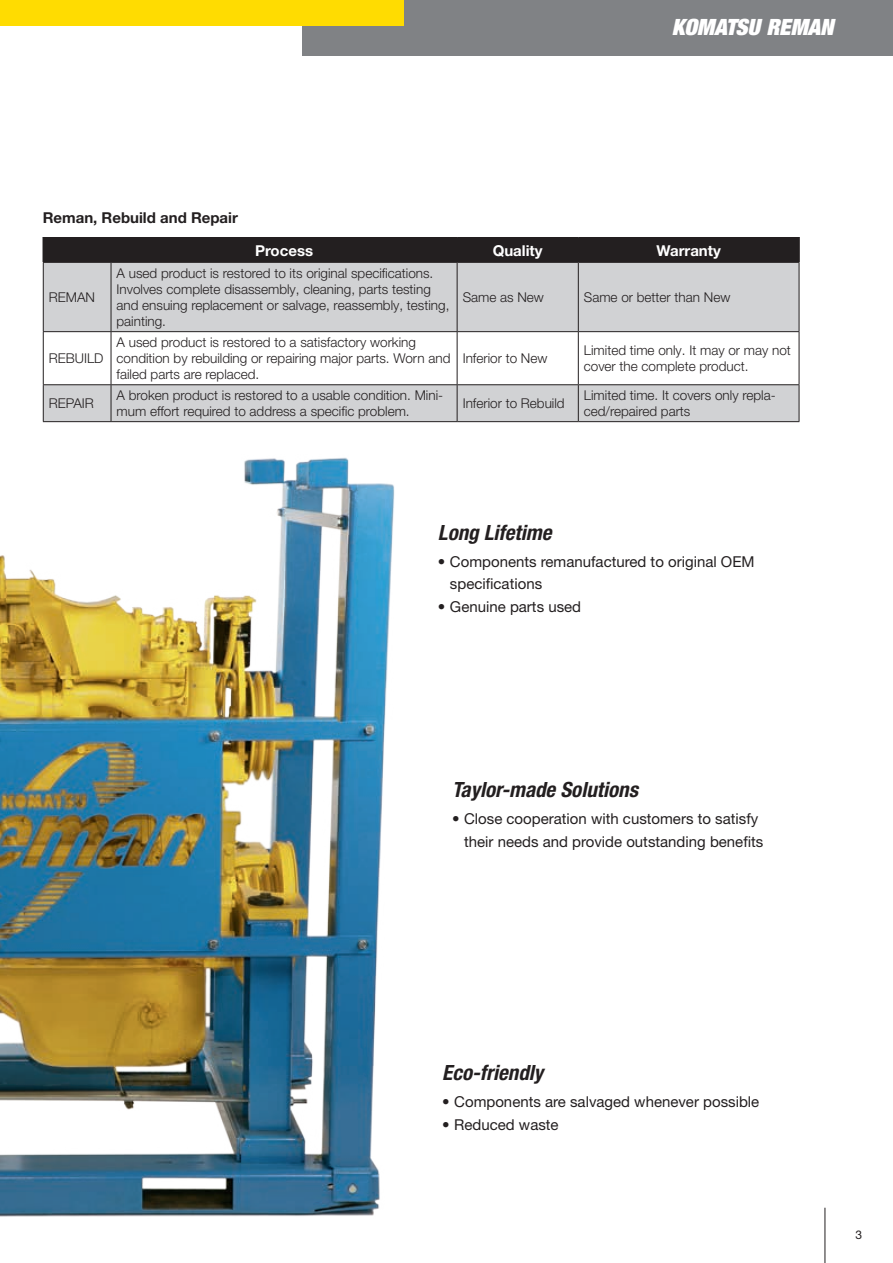
<style>
.page{position:relative;width:893px;height:1263px;background:#fff}
.page>*{position:absolute;margin:0;border:0;box-sizing:border-box;transform-origin:0 0}
.t1{font:italic 900 condensed 22.5px "Helvetica Neue LT Pro";letter-spacing:-.015em;color:#fff}
.t2{font:italic 700 condensed 21px "Helvetica Neue LT Pro";color:#231f20}
.t3{font:15px/22.5px "Helvetica Neue LT Pro";color:#231f20}
.t4{font:700 15px "Helvetica Neue LT Pro";color:#231f20}
.t5{font:700 15px "Helvetica Neue LT Pro";color:#fff}
.t6{font:300 13.5px/16.2px "Helvetica Neue LT Pro";color:#231f20}
.t7{font:12px "Helvetica Neue LT Pro";color:#231f20}
</style>
<div class="page">
<img style="left:0;top:457px;width:395px;height:760px">
<div style="left:303px;top:0;width:590px;height:55px;background:#808285"></div>
<div style="left:0;top:0;width:404px;height:26px;background:#ffdc01"></div>
<hr style="left:825px;top:1208px;width:1px;height:55px;background:#231f20">
<svg style="left:44px;top:263px;width:755px;height:158px;fill:#d1d2d4"></svg>
<div style="left:43px;top:238px;width:755px;height:24px;background:#231f20"></div>
<hr style="left:798px;top:238px;width:2px;height:24px;background:#231f20">
<hr style="left:43px;top:262px;width:68px;height:1px;background:#231f20">
<hr style="left:43px;top:263px;width:1px;height:68px;background:#231f20">
<hr style="left:111px;top:262px;width:346px;height:1px;background:#231f20">
<hr style="left:111px;top:263px;width:1px;height:68px;background:#231f20">
<hr style="left:457px;top:262px;width:121px;height:1px;background:#231f20">
<hr style="left:457px;top:263px;width:1px;height:68px;background:#231f20">
<hr style="left:578px;top:262px;width:221px;height:1px;background:#231f20">
<hr style="left:578px;top:263px;width:1px;height:68px;background:#231f20">
<hr style="left:799px;top:263px;width:1px;height:68px;background:#231f20">
<hr style="left:43px;top:331px;width:68px;height:1px;background:#231f20">
<hr style="left:43px;top:332px;width:1px;height:52px;background:#231f20">
<hr style="left:111px;top:331px;width:346px;height:1px;background:#231f20">
<hr style="left:111px;top:332px;width:1px;height:52px;background:#231f20">
<hr style="left:457px;top:331px;width:121px;height:1px;background:#231f20">
<hr style="left:457px;top:332px;width:1px;height:52px;background:#231f20">
<hr style="left:578px;top:331px;width:221px;height:1px;background:#231f20">
<hr style="left:578px;top:332px;width:1px;height:52px;background:#231f20">
<hr style="left:799px;top:332px;width:1px;height:52px;background:#231f20">
<hr style="left:43px;top:384px;width:68px;height:1px;background:#231f20">
<hr style="left:43px;top:385px;width:1px;height:36px;background:#231f20">
<hr style="left:111px;top:384px;width:346px;height:1px;background:#231f20">
<hr style="left:111px;top:385px;width:1px;height:36px;background:#231f20">
<hr style="left:457px;top:384px;width:121px;height:1px;background:#231f20">
<hr style="left:457px;top:385px;width:1px;height:36px;background:#231f20">
<hr style="left:578px;top:384px;width:221px;height:1px;background:#231f20">
<hr style="left:578px;top:385px;width:1px;height:36px;background:#231f20">
<hr style="left:799px;top:385px;width:1px;height:36px;background:#231f20">
<hr style="left:43px;top:421px;width:68px;height:1px;background:#231f20">
<hr style="left:111px;top:421px;width:346px;height:1px;background:#231f20">
<hr style="left:457px;top:421px;width:121px;height:1px;background:#231f20">
<hr style="left:578px;top:421px;width:221px;height:1px;background:#231f20">
<hr style="left:43px;top:237px;width:68px;height:1px;background:#231f20">
<hr style="left:111px;top:237px;width:346px;height:1px;background:#231f20">
<hr style="left:457px;top:237px;width:121px;height:1px;background:#231f20">
<hr style="left:578px;top:237px;width:222px;height:1px;background:#231f20">
<h1 class="t1" style="left:672px;top:13px;width:163px">KOMATSU REMAN</h1>
<p class="t4" style="left:43px;top:208px;width:197px">Reman, Rebuild and Repair</p>
<p class="t5" style="left:255px;top:242px;width:60px">Process</p>
<p class="t5" style="left:493px;top:242px;width:51px">Quality</p>
<p class="t5" style="left:656px;top:242px;width:66px">Warranty</p>
<p class="t6" style="left:49px;top:289px;width:48px">REMAN</p>
<p class="t6" style="left:49px;top:350px;width:56px">REBUILD</p>
<p class="t6" style="left:117px;top:264px;width:334px">A used product is restored to its original specifications.<br>Involves complete disassembly, cleaning, parts testing and ensuing replacement or salvage, reassembly, testing, painting.</p>
<p class="t6" style="left:117px;top:334px;width:335px">A used product is restored to a satisfactory working condition by rebuilding or repairing major parts. Worn and failed parts are replaced.</p>
<p class="t6" style="left:463px;top:289px;width:83px">Same as New</p>
<p class="t6" style="left:584px;top:289px;width:148px">Same or better than New</p>
<p class="t6" style="left:463px;top:350px;width:86px">Inferior to New</p>
<p class="t6" style="left:584px;top:342px;width:209px">Limited time only. It may or may not cover the complete product.</p>
<p class="t6" style="left:49px;top:395px;width:47px">REPAIR</p>
<p class="t6" style="left:117px;top:387px;width:328px">A broken product is restored to a usable condition. Mini&shy;mum effort required to address a specific problem.</p>
<p class="t6" style="left:463px;top:395px;width:104px">Inferior to Rebuild</p>
<p class="t6" style="left:584px;top:387px;width:193px">Limited time. It covers only repla&shy;ced/repaired parts</p>
<h2 class="t2" style="left:438px;top:520px;width:115px">Long Lifetime</h2>
<p class="t3" style="left:450px;top:550px;width:306px;text-indent:-12px">• Components remanufactured to original OEM specifications</p>
<p class="t3" style="left:438px;top:595px;width:145px">• Genuine parts used</p>
<h2 class="t2" style="left:452px;top:777px;width:188px">Taylor-made Solutions</h2>
<p class="t3" style="left:464px;top:807px;width:301px;text-indent:-12px">• Close cooperation with customers to satisfy their needs and provide outstanding benefits</p>
<h2 class="t2" style="left:442px;top:1060px;width:103px">Eco-friendly</h2>
<p class="t3" style="left:442px;top:1090px;width:319px">• Components are salvaged whenever possible</p>
<p class="t3" style="left:442px;top:1112px;width:118px">• Reduced waste</p>
<p class="t7" style="left:856px;top:1227px;width:8px">3</p>
</div>
